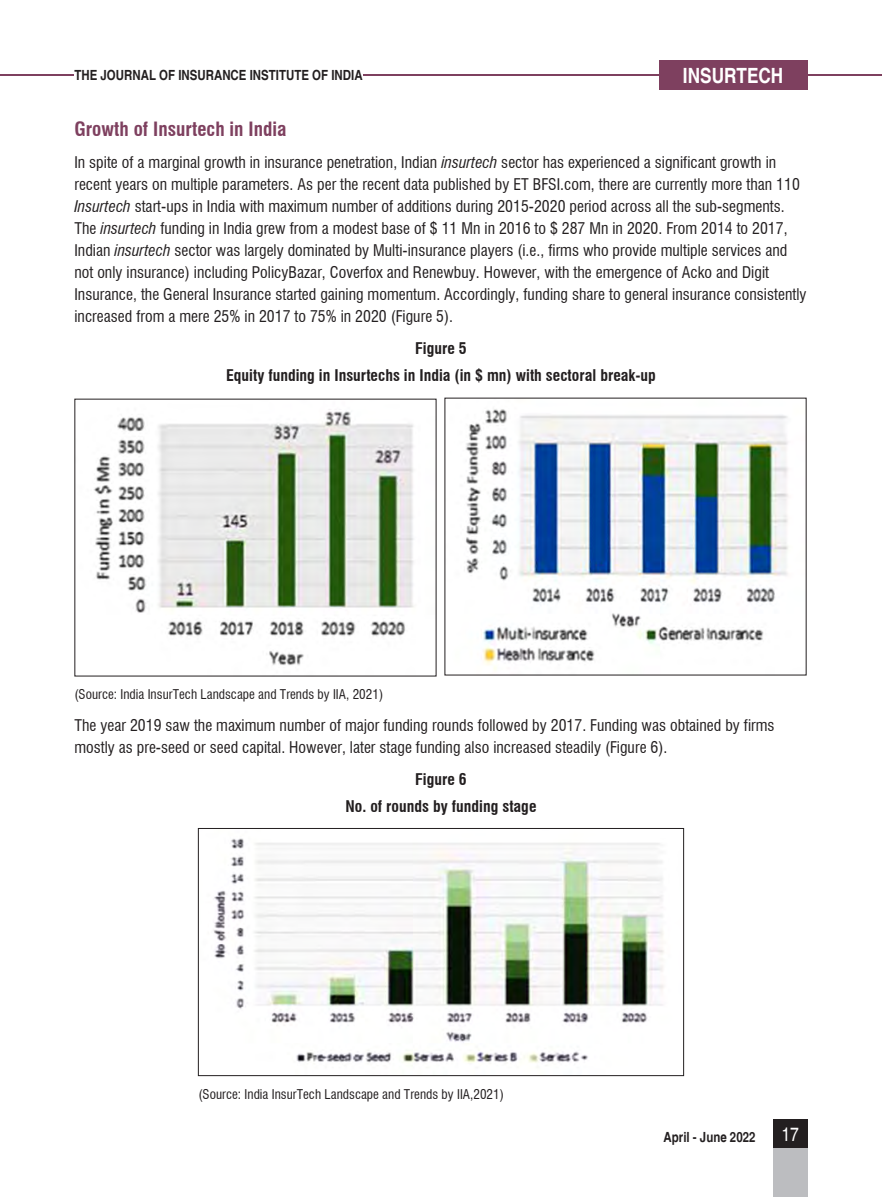
<style>
.page{position:relative;width:882px;height:1197px;background:#fff}
.page>*{position:absolute;margin:0;border:0;box-sizing:border-box;transform-origin:0 0}
.t1{font:700 condensed 21px "Helvetica";color:#fff}
.t2{font:700 condensed 19.25px "Swiss 721 BT";color:#7e405f}
.t3{font:condensed 19.25px "Helvetica";color:#fff}
.t4{font:condensed 15.75px/22.1px "Swiss 721 BT";color:#231f20}
.t5{font:700 condensed 15.75px "Swiss 721 BT";color:#231f20}
.t6{font:700 condensed 14px "Helvetica";color:#231f20}
.t7{font:condensed 13.12px "Swiss 721 BT";color:#231f20}
.s1{font-style:italic}
</style>
<div class="page">
<div style="left:773px;top:1119px;width:35px;height:29px;background:#231f20"></div>
<div style="left:773px;top:1148px;width:35px;height:49px;background:#bcbdc0"></div>
<hr style="left:0;top:74px;width:882px;height:2px;background:#7e405f">
<div style="left:659px;top:60px;width:149px;height:30px;background:#7e405f"></div>
<img style="left:94px;top:409px;width:320px;height:256px">
<img style="left:466px;top:409px;width:322px;height:262px">
<img style="left:213px;top:838px;width:451px;height:225px">
<div style="left:198px;top:828px;width:486px;height:248px;border:1px solid #231f20"></div>
<div style="left:74px;top:67px;width:289px;height:16px;background:#fff"></div>
<p class="t6" style="left:74px;top:67px;width:290px">THE JOURNAL OF INSURANCE INSTITUTE OF INDIA</p>
<h1 class="t1" style="left:683px;top:63px;width:102px">INSURTECH</h1>
<p class="t2" style="left:74px;top:118px;width:214px">Growth of Insurtech in India</p>
<p class="t4" style="left:74px;top:151px;width:734px">In spite of a marginal growth in insurance penetration, Indian <span class="s1">insurtech</span> sector has experienced a significant growth in recent years on multiple parameters. As per the recent data published by ET BFSI.com, there are currently more than 110<br><span class="s1">Insurtech</span> start-ups in India with maximum number of additions during 2015-2020 period across all the sub-segments.<br>The <span class="s1">insurtech</span> funding in India grew from a modest base of $ 11 Mn in 2016 to $ 287 Mn in 2020. From 2014 to 2017, Indian <span class="s1">insurtech</span> sector was largely dominated by Multi-insurance players (i.e., firms who provide multiple services and not only insurance) including PolicyBazar, Coverfox and Renewbuy. However, with the emergence of Acko and Digit Insurance, the General Insurance started gaining momentum. Accordingly, funding share to general insurance consistently increased from a mere 25% in 2017 to 75% in 2020 (Figure 5).</p>
<p class="t5" style="left:415px;top:339px;width:53px">Figure 5</p>
<p class="t5" style="left:226px;top:366px;width:431px">Equity funding in Insurtechs in India (in $ mn) with sectoral break-up</p>
<p class="t7" style="left:74px;top:686px;width:310px">(Source: India InsurTech Landscape and Trends by IIA, 2021)</p>
<p class="t4" style="left:74px;top:714px;width:702px">The year 2019 saw the maximum number of major funding rounds followed by 2017. Funding was obtained by firms mostly as pre-seed or seed capital. However, later stage funding also increased steadily (Figure 6).</p>
<p class="t5" style="left:415px;top:770px;width:53px">Figure 6</p>
<p class="t5" style="left:345px;top:797px;width:193px">No. of rounds by funding stage</p>
<p class="t7" style="left:198px;top:1087px;width:307px">(Source: India InsurTech Landscape and Trends by IIA,2021)</p>
<p class="t6" style="left:664px;top:1129px;width:93px">April - June 2022</p>
<p class="t3" style="left:781px;top:1122px;width:19px">17</p>
</div>
